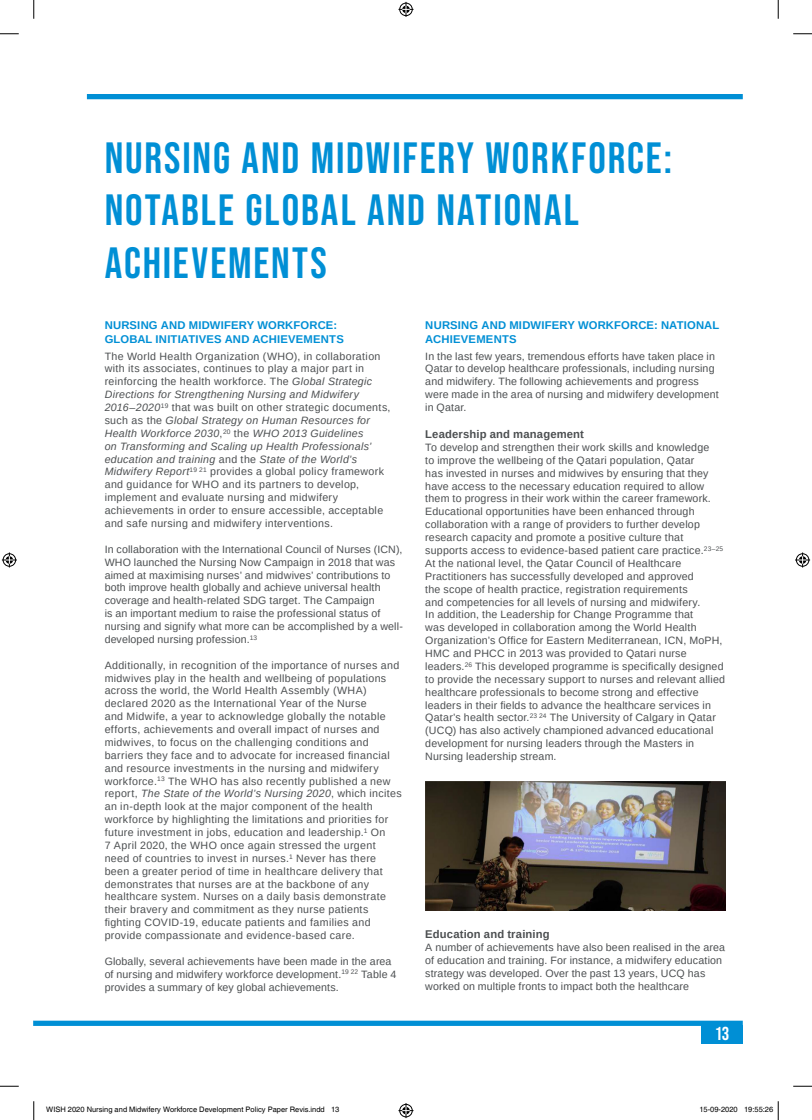
<style>
.page{position:relative;width:812px;height:1120px;background:#fff}
.page>*{position:absolute;margin:0;border:0;box-sizing:border-box;transform-origin:0 0}
._1{font:43.75px/52.5px "Bebas Neue";letter-spacing:.045em;color:#008fd5}
.Folio{font:18.75px "Bebas Neue";color:#fff}
._2{font:700 11.25px/14.1px "Arimo";letter-spacing:.015em;color:#008fd5}
._3{font:700 11.25px "Arimo";letter-spacing:.015em;color:#4c4f51}
.T{font:10.62px/12.9px "Arimo";letter-spacing:.02em;color:#4c4f51}
.T1{font:10.62px/12.9px "Arimo";letter-spacing:.03em;color:#4c4f51}
.t1{font:7.5px "Helvetica";color:#000}
.s1{font-style:italic}
</style>
<div class="page">
<div style="left:87px;top:94px;width:655px;height:5px;background:#008fd5"></div>
<div style="left:701px;top:1025px;width:41px;height:19px;background:#008fd5"></div>
<div style="left:34px;top:1021px;width:708px;height:5px;background:#008fd5"></div>
<img style="left:425px;top:781px;width:300px;height:129px">
<svg style="left:0;top:33px;width:19px;height:2px"></svg>
<svg style="left:793px;top:33px;width:19px;height:2px"></svg>
<svg style="left:0;top:1085px;width:19px;height:2px"></svg>
<svg style="left:793px;top:1085px;width:19px;height:2px"></svg>
<svg style="left:33px;top:0;width:2px;height:19px"></svg>
<svg style="left:33px;top:1101px;width:2px;height:19px"></svg>
<svg style="left:777px;top:0;width:2px;height:19px"></svg>
<svg style="left:398px;top:2px;width:15px;height:15px"></svg>
<svg style="left:398px;top:1103px;width:15px;height:15px"></svg>
<svg style="left:2px;top:552px;width:15px;height:15px"></svg>
<svg style="left:795px;top:552px;width:15px;height:15px"></svg>
<svg style="left:777px;top:1101px;width:2px;height:19px"></svg>
<p class="_1" style="left:105px;top:131px;width:569px">NURSING AND MIDWIFERY WORKFORCE:<br>NOTABLE GLOBAL AND NATIONAL<br>ACHIEVEMENTS</p>
<p class="_2" style="left:105px;top:318px;width:241px">NURSING AND MIDWIFERY WORKFORCE:<br>GLOBAL INITIATIVES AND ACHIEVEMENTS</p>
<p class="T" style="left:105px;top:350px;width:287px">The World Health Organization (WHO), in collaboration with its associates, continues to play a major part in reinforcing the health workforce. The <span class="s1">Global Strategic Directions for Strengthening Nursing and Midwifery 2016–2020</span><sup>19</sup> that was built on other strategic documents, such as the <span class="s1">Global Strategy on Human Resources for Health Workforce 2030</span>,<sup>20</sup> the <span class="s1">WHO 2013 Guidelines<br>on Transforming and Scaling up Health Professionals’ education and training</span> and the <span class="s1">State of the World’s Midwifery Report</span><sup>19</sup> <sup>21</sup> provides a global policy framework and guidance for WHO and its partners to develop, implement and evaluate nursing and midwifery achievements in order to ensure accessible, acceptable and safe nursing and midwifery interventions.</p>
<p class="T1" style="left:105px;top:543px;width:300px">In collaboration with the International Council of Nurses (ICN), WHO launched the Nursing Now Campaign in 2018 that was aimed at maximising nurses’ and midwives’ contributions to both improve health globally and achieve universal health coverage and health-related SDG target. The Campaign<br>is an important medium to raise the professional status of nursing and signify what more can be accomplished by a well&shy;developed nursing profession.<sup>13</sup></p>
<p class="T1" style="left:105px;top:659px;width:298px">Additionally, in recognition of the importance of nurses and midwives play in the health and wellbeing of populations across the world, the World Health Assembly (WHA) declared 2020 as the International Year of the Nurse<br>and Midwife, a year to acknowledge globally the notable efforts, achievements and overall impact of nurses and midwives, to focus on the challenging conditions and barriers they face and to advocate for increased financial and resource investments in the nursing and midwifery workforce.<sup>13</sup> The WHO has also recently published a new report, <span class="s1">The State of the World’s Nursing 2020</span>, which incites an in-depth look at the major component of the health workforce by highlighting the limitations and priorities for future investment in jobs, education and leadership.<sup>1</sup> On<br>7 April 2020, the WHO once again stressed the urgent need of countries to invest in nurses.<sup>1</sup> Never has there been a greater period of time in healthcare delivery that demonstrates that nurses are at the backbone of any healthcare system. Nurses on a daily basis demonstrate their bravery and commitment as they nurse patients fighting COVID-19, educate patients and families and provide compassionate and evidence-based care.</p>
<p class="T1" style="left:105px;top:955px;width:293px">Globally, several achievements have been made in the area of nursing and midwifery workforce development.<sup>19</sup> <sup>22</sup> Table 4 provides a summary of key global achievements.</p>
<p class="_2" style="left:425px;top:318px;width:295px">NURSING AND MIDWIFERY WORKFORCE: NATIONAL<br>ACHIEVEMENTS</p>
<p class="T" style="left:425px;top:350px;width:295px">In the last few years, tremendous efforts have taken place in Qatar to develop healthcare professionals, including nursing and midwifery. The following achievements and progress were made in the area of nursing and midwifery development in Qatar.</p>
<p class="_3" style="left:425px;top:426px;width:160px">Leadership and management</p>
<p class="T" style="left:425px;top:441px;width:301px">To develop and strengthen their work skills and knowledge<br>to improve the wellbeing of the Qatari population, Qatar<br>has invested in nurses and midwives by ensuring that they have access to the necessary education required to allow them to progress in their work within the career framework.<br>Educational opportunities have been enhanced through collaboration with a range of providers to further develop research capacity and promote a positive culture that supports access to evidence-based patient care practice.<sup>23–25<br></sup>At the national level, the Qatar Council of Healthcare Practitioners has successfully developed and approved<br>the scope of health practice, registration requirements<br>and competencies for all levels of nursing and midwifery.<br>In addition, the Leadership for Change Programme that<br>was developed in collaboration among the World Health Organization’s Office for Eastern Mediterranean, ICN, MoPH, HMC and PHCC in 2013 was provided to Qatari nurse leaders.<sup>26</sup> This developed programme is specifically designed to provide the necessary support to nurses and relevant allied healthcare professionals to become strong and effective leaders in their fields to advance the healthcare services in Qatar’s health sector.<sup>23</sup> <sup>24</sup> The University of Calgary in Qatar (UCQ) has also actively championed advanced educational development for nursing leaders through the Masters in Nursing leadership stream.</p>
<p class="_3" style="left:425px;top:927px;width:126px">Education and training</p>
<p class="T" style="left:425px;top:941px;width:301px">A number of achievements have also been realised in the area of education and training. For instance, a midwifery education strategy was developed. Over the past 13 years, UCQ has worked on multiple fronts to impact both the healthcare</p>
<p class="Folio" style="left:714px;top:1023px;width:16px">13</p>
<p class="t1" style="left:46px;top:1105px;width:295px">WISH 2020 Nursing and Midwifery Workforce Development Policy Paper Revis.indd 13</p>
<p class="t1" style="left:699px;top:1105px;width:75px">15-09-2020 19:55:26</p>
</div>
